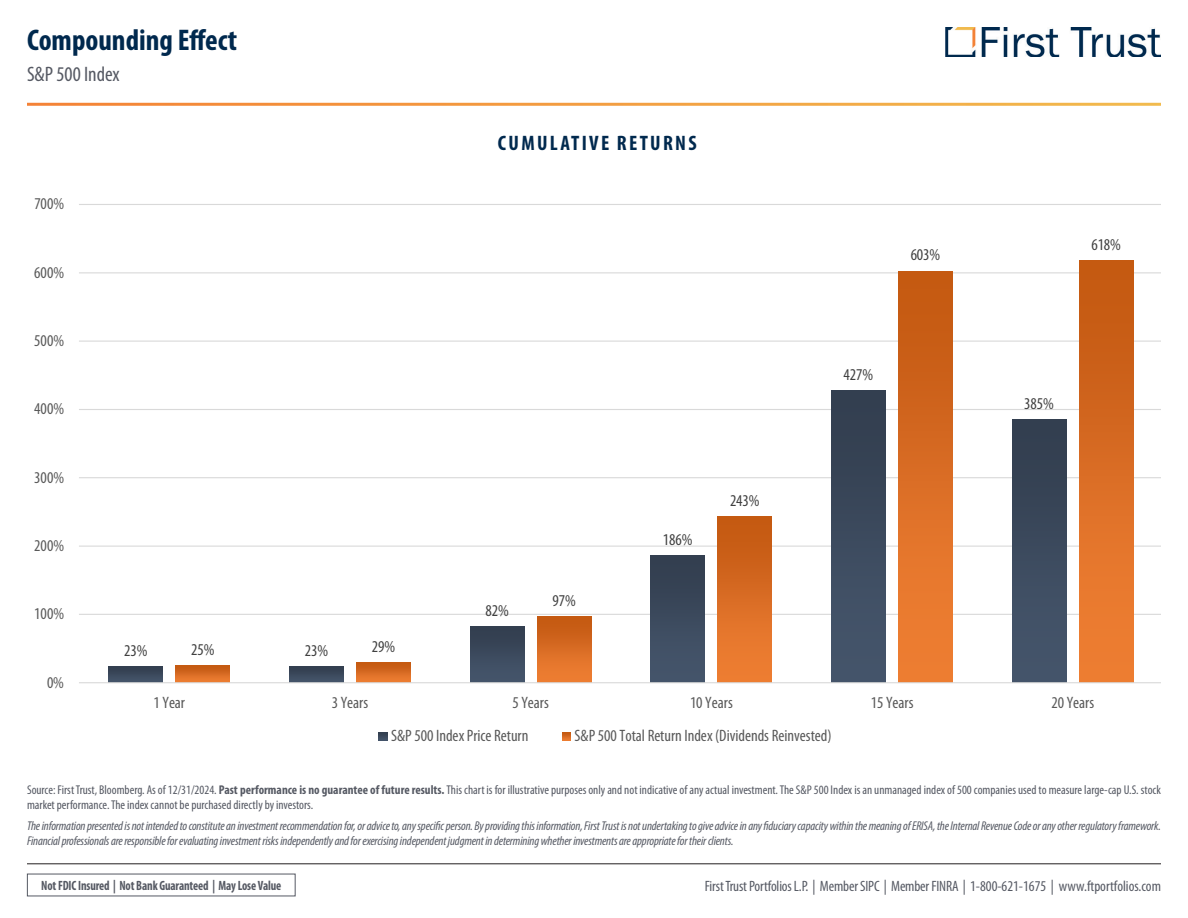
<style>
.page{position:relative;width:1188px;height:918px;background:#fff}
.page>*{position:absolute;margin:0;border:0;box-sizing:border-box;transform-origin:0 0}
.t1{font:700 condensed 30px "Myriad Pro";color:#00294e}
.t2{font:700 condensed 21px "Myriad Pro";letter-spacing:.11em;color:#00294e}
.t3{font:condensed 21px "Myriad Pro";color:#555963}
.t4{font:condensed 16.5px "Myriad Pro";letter-spacing:-.005em;color:#595959}
.t5{font:condensed 16.5px "Myriad Pro";letter-spacing:-.005em;color:#404040}
.t6{font:condensed 15px "Myriad Pro";letter-spacing:-.01em;color:#555963}
.t7{font:700 condensed 13.5px "Myriad Pro";letter-spacing:-.01em;color:#555963;scale:.91 1}
.t8{font:italic condensed 12.75px/15px "Myriad Pro";letter-spacing:-.01em;color:#555963}
.t9{font:condensed 12.75px/15px "Myriad Pro";color:#555963}
.s1{font-weight:700}
</style>
<div class="page">
<img style="left:945px;top:27px;width:216px;height:30px">
<hr style="left:27px;top:863px;width:1134px;height:1px;background:#231f20">
<hr style="left:79px;top:614px;width:1082px;height:1px;background:#d9d9d9">
<hr style="left:79px;top:546px;width:1082px;height:1px;background:#d9d9d9">
<hr style="left:79px;top:477px;width:1082px;height:1px;background:#d9d9d9">
<hr style="left:79px;top:409px;width:1082px;height:1px;background:#d9d9d9">
<hr style="left:79px;top:341px;width:1082px;height:1px;background:#d9d9d9">
<hr style="left:79px;top:272px;width:1082px;height:1px;background:#d9d9d9">
<hr style="left:79px;top:204px;width:1082px;height:1px;background:#d9d9d9">
<div style="left:109px;top:667px;width:54px;height:16px;background:linear-gradient(to right,#3c4a5e,#3c4a5e)"></div>
<div style="left:289px;top:667px;width:55px;height:16px;background:linear-gradient(to right,#3c4a5e,#3c4a5e)"></div>
<div style="left:470px;top:627px;width:54px;height:56px;background:linear-gradient(to right,#3c4a5e,#3c4a5e)"></div>
<div style="left:651px;top:556px;width:54px;height:127px;background:linear-gradient(to right,#3c4a5d,#3c4a5d)"></div>
<div style="left:832px;top:391px;width:54px;height:292px;background:linear-gradient(to right,#3c4a5d,#3c4a5d)"></div>
<div style="left:1012px;top:420px;width:54px;height:263px;background:linear-gradient(to right,#3c4a5d,#3c4a5d)"></div>
<svg style="left:176px;top:666px;width:54px;height:16px"></svg>
<div style="left:357px;top:663px;width:54px;height:20px;background:linear-gradient(to bottom,#c15711,#ee7e33)"></div>
<div style="left:537px;top:616px;width:54px;height:67px;background:linear-gradient(to bottom,#c05710,#f28136)"></div>
<div style="left:718px;top:517px;width:54px;height:166px;background:linear-gradient(to bottom,#c15710,#f18136)"></div>
<div style="left:898px;top:271px;width:55px;height:412px;background:linear-gradient(to bottom,#c15711,#f18136)"></div>
<div style="left:1079px;top:261px;width:54px;height:422px;background:linear-gradient(to bottom,#c15711,#f18136)"></div>
<hr style="left:79px;top:682px;width:1082px;height:1px;background:#d9d9d9">
<svg style="left:379px;top:732px;width:8px;height:9px"></svg>
<svg style="left:562px;top:732px;width:9px;height:9px"></svg>
<p class="t1" style="left:27px;top:21px;width:212px">Compounding Effect</p>
<p class="t3" style="left:27px;top:62px;width:94px">S&amp;P 500 Index</p>
<p class="t4" style="left:34px;top:194px;width:31px">700%</p>
<p class="t4" style="left:34px;top:262px;width:31px">600%</p>
<p class="t4" style="left:34px;top:331px;width:31px">500%</p>
<p class="t4" style="left:34px;top:399px;width:31px">400%</p>
<p class="t4" style="left:34px;top:467px;width:31px">300%</p>
<p class="t4" style="left:34px;top:536px;width:31px">200%</p>
<p class="t4" style="left:34px;top:604px;width:31px">100%</p>
<p class="t4" style="left:47px;top:672px;width:18px">0%</p>
<p class="t5" style="left:191px;top:639px;width:25px">25%</p>
<p class="t5" style="left:372px;top:636px;width:25px">29%</p>
<p class="t5" style="left:124px;top:641px;width:25px">23%</p>
<p class="t5" style="left:305px;top:640px;width:25px">23%</p>
<p class="t2" style="left:498px;top:130px;width:200px">CUMULATIVE RETURNS</p>
<p class="t5" style="left:486px;top:600px;width:25px">82%</p>
<p class="t5" style="left:553px;top:590px;width:25px">97%</p>
<p class="t5" style="left:663px;top:530px;width:31px">186%</p>
<p class="t5" style="left:730px;top:491px;width:31px">243%</p>
<p class="t5" style="left:911px;top:245px;width:31px">603%</p>
<p class="t5" style="left:844px;top:364px;width:31px">427%</p>
<p class="t5" style="left:1091px;top:235px;width:31px">618%</p>
<p class="t5" style="left:1024px;top:393px;width:31px">385%</p>
<p class="t4" style="left:154px;top:693px;width:33px">1 Year</p>
<p class="t4" style="left:332px;top:693px;width:38px">3 Years</p>
<p class="t4" style="left:513px;top:693px;width:38px">5 Years</p>
<p class="t4" style="left:690px;top:693px;width:44px">10 Years</p>
<p class="t4" style="left:871px;top:693px;width:44px">15 Years</p>
<p class="t4" style="left:1051px;top:693px;width:44px">20 Years</p>
<p class="t4" style="left:391px;top:726px;width:139px">S&amp;P 500 Index Price Return</p>
<p class="t4" style="left:575px;top:726px;width:259px">S&amp;P 500 Total Return Index (Dividends Reinvested)</p>
<p class="t9" style="left:27px;top:782px;width:1135px">Source: First Trust, Bloomberg. As of 12/31/2024. <span class="s1">Past performance is no guarantee of future results.</span> This chart is for illustrative purposes only and not indicative of any actual investment. The S&amp;P 500 Index is an unmanaged index of 500 companies used to measure large-cap U.S. stock market performance. The index cannot be purchased directly by investors.</p>
<p class="t8" style="left:27px;top:818px;width:1135px">The information presented is not intended to constitute an investment recommendation for, or advice to, any specific person. By providing this information, First Trust is not undertaking to give advice in any fiduciary capacity within the meaning of ERISA, the Internal Revenue Code or any other regulatory framework.<br>Financial professionals are responsible for evaluating investment risks independently and for exercising independent judgment in determining whether investments are appropriate for their clients.</p>
<p class="t7" style="left:41px;top:877px;width:265px">Not FDIC Insured | Not Bank Guaranteed | May Lose Value</p>
<p class="t6" style="left:705px;top:877px;width:458px">First Trust Portfolios L.P. | Member SIPC | Member FINRA | 1-800-621-1675 | www.ftportfolios.com</p>
</div>
